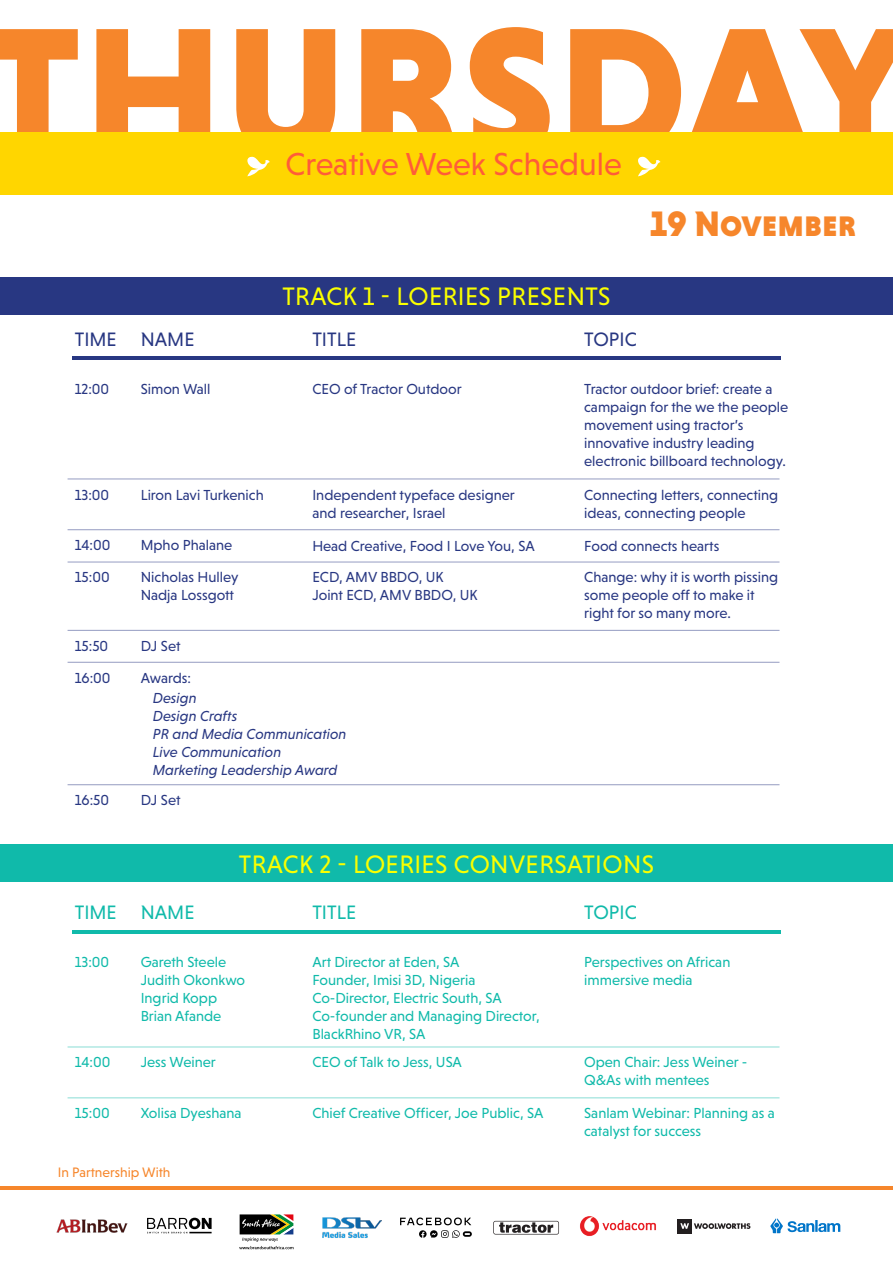
<style>
.page{position:relative;width:893px;height:1263px;background:#fff}
.page>*{position:absolute;margin:0;border:0;box-sizing:border-box;transform-origin:0 0}
.t1{font:900 186px "Niveau Grotesk";letter-spacing:.01em;color:#f6862b}
.t2{font:36px "Niveau Grotesk Black Small Caps";color:#f6862b}
.t3{font:32.4px "Niveau Grotesk";color:#ff5c39}
.t4{font:25.8px "Niveau Grotesk";letter-spacing:.015em;color:#faff00}
.t5{font:19.8px "Niveau Grotesk";color:#283782}
.t6{font:19.8px "Niveau Grotesk";color:#10baaa}
.t7{font:14.85px/18px "Niveau Grotesk";color:#283782}
.t8{font:14.85px/18px "Niveau Grotesk";color:#10baaa}
.t9{font:italic 14.85px "Niveau Grotesk";color:#283782}
.t10{font:13.95px "Niveau Grotesk";color:#f6862b}
</style>
<div class="page">
<div style="left:0;top:132px;width:893px;height:63px;background:#ffd600"></div>
<div style="left:0;top:277px;width:893px;height:37px;background:#283782"></div>
<div style="left:0;top:844px;width:893px;height:38px;background:#10baaa"></div>
<hr style="left:68px;top:1047px;width:711px;height:1px;background:#10baaa">
<hr style="left:68px;top:529px;width:711px;height:1px;background:#283782">
<hr style="left:68px;top:479px;width:711px;height:1px;background:#283782">
<hr style="left:68px;top:562px;width:711px;height:1px;background:#283782">
<hr style="left:68px;top:1097px;width:711px;height:1px;background:#10baaa">
<hr style="left:68px;top:630px;width:711px;height:1px;background:#283782">
<hr style="left:68px;top:662px;width:711px;height:1px;background:#283782">
<hr style="left:68px;top:784px;width:711px;height:1px;background:#283782">
<hr style="left:72px;top:356px;width:708px;height:4px;background:#283782">
<hr style="left:72px;top:930px;width:708px;height:4px;background:#10baaa">
<svg style="left:247px;top:157px;width:23px;height:19px"></svg>
<svg style="left:638px;top:157px;width:22px;height:19px"></svg>
<hr style="left:0;top:1186px;width:893px;height:4px;background:#f6862b">
<img style="left:56px;top:1219px;width:72px;height:14px">
<svg style="left:147px;top:1218px;width:65px;height:15px"></svg>
<svg style="left:293px;top:1214px;width:1px;height:21px"></svg>
<svg style="left:239px;top:1214px;width:54px;height:35px"></svg>
<img style="left:322px;top:1217px;width:59px;height:21px">
<svg style="left:400px;top:1217px;width:72px;height:21px"></svg>
<svg style="left:493px;top:1221px;width:66px;height:13px"></svg>
<div style="left:677px;top:1219px;width:15px;height:14px;background:#231f20"></div>
<svg style="left:680px;top:1223px;width:70px;height:6px"></svg>
<svg style="left:770px;top:1218px;width:70px;height:15px"></svg>
<img style="left:580px;top:1216px;width:76px;height:20px">
<p class="t1" style="left:-16px;top:-16px;width:926px">THURSDAY</p>
<p class="t3" style="left:286px;top:146px;width:338px">Creative Week Schedule</p>
<p class="t2" style="left:650px;top:202px;width:208px">19 November</p>
<p class="t4" style="left:282px;top:282px;width:330px">TRACK 1 - LOERIES PRESENTS</p>
<p class="t5" style="left:75px;top:328px;width:44px">TIME</p>
<p class="t5" style="left:141px;top:328px;width:55px">NAME</p>
<p class="t5" style="left:312px;top:328px;width:45px">TITLE</p>
<p class="t5" style="left:584px;top:328px;width:54px">TOPIC</p>
<p class="t7" style="left:75px;top:380px;width:36px">12:00</p>
<p class="t7" style="left:141px;top:380px;width:71px">Simon Wall</p>
<p class="t7" style="left:312px;top:380px;width:151px">CEO of Tractor Outdoor</p>
<p class="t7" style="left:584px;top:380px;width:206px">Tractor outdoor brief: create a campaign for the we the people movement using tractor’s innovative industry leading electronic billboard technology.</p>
<p class="t7" style="left:75px;top:486px;width:36px">13:00</p>
<p class="t7" style="left:141px;top:486px;width:125px">Liron Lavi Turkenich</p>
<p class="t7" style="left:312px;top:486px;width:204px">Independent typeface designer and researcher, Israel</p>
<p class="t7" style="left:584px;top:486px;width:196px">Connecting letters, connecting ideas, connecting people</p>
<p class="t7" style="left:75px;top:536px;width:37px">14:00</p>
<p class="t7" style="left:75px;top:568px;width:36px">15:00</p>
<p class="t7" style="left:141px;top:536px;width:93px">Mpho Phalane</p>
<p class="t7" style="left:141px;top:568px;width:99px">Nicholas Hulley</p>
<p class="t7" style="left:141px;top:586px;width:95px">Nadja Lossgott</p>
<p class="t7" style="left:312px;top:536px;width:224px">Head Creative, Food I Love You, SA</p>
<p class="t7" style="left:312px;top:568px;width:133px">ECD, AMV BBDO, UK</p>
<p class="t7" style="left:312px;top:586px;width:167px">Joint ECD, AMV BBDO, UK</p>
<p class="t7" style="left:584px;top:536px;width:137px">Food connects hearts</p>
<p class="t7" style="left:584px;top:568px;width:195px">Change: why it is worth pissing some people off to make it right for so many more.</p>
<p class="t7" style="left:75px;top:637px;width:35px">15:50</p>
<p class="t7" style="left:75px;top:668px;width:37px">16:00</p>
<p class="t7" style="left:141px;top:637px;width:41px">DJ Set</p>
<p class="t7" style="left:141px;top:668px;width:52px">Awards:</p>
<p class="t9" style="left:153px;top:690px;width:45px">Design</p>
<p class="t9" style="left:153px;top:708px;width:86px">Design Crafts</p>
<p class="t9" style="left:153px;top:726px;width:195px">PR and Media Communication</p>
<p class="t9" style="left:153px;top:744px;width:130px">Live Communication</p>
<p class="t9" style="left:153px;top:762px;width:186px">Marketing Leadership Award</p>
<p class="t7" style="left:75px;top:791px;width:36px">16:50</p>
<p class="t7" style="left:141px;top:791px;width:41px">DJ Set</p>
<p class="t4" style="left:239px;top:849px;width:417px">TRACK 2 - LOERIES CONVERSATIONS</p>
<p class="t6" style="left:75px;top:901px;width:44px">TIME</p>
<p class="t6" style="left:141px;top:901px;width:55px">NAME</p>
<p class="t6" style="left:312px;top:901px;width:45px">TITLE</p>
<p class="t6" style="left:584px;top:901px;width:54px">TOPIC</p>
<p class="t8" style="left:75px;top:953px;width:36px">13:00</p>
<p class="t8" style="left:141px;top:953px;width:87px">Gareth Steele</p>
<p class="t8" style="left:141px;top:971px;width:106px">Judith Okonkwo</p>
<p class="t8" style="left:141px;top:989px;width:78px">Ingrid Kopp</p>
<p class="t8" style="left:141px;top:1007px;width:82px">Brian Afande</p>
<p class="t8" style="left:312px;top:953px;width:149px">Art Director at Eden, SA</p>
<p class="t8" style="left:312px;top:971px;width:165px">Founder, Imisi 3D, Nigeria</p>
<p class="t8" style="left:312px;top:989px;width:191px">Co-Director, Electric South, SA</p>
<p class="t8" style="left:312px;top:1007px;width:229px">Co-founder and Managing Director,<br>BlackRhino VR, SA</p>
<p class="t8" style="left:584px;top:953px;width:148px">Perspectives on African immersive media</p>
<p class="t8" style="left:75px;top:1053px;width:37px">14:00</p>
<p class="t8" style="left:141px;top:1053px;width:77px">Jess Weiner</p>
<p class="t8" style="left:312px;top:1053px;width:151px">CEO of Talk to Jess, USA</p>
<p class="t8" style="left:584px;top:1053px;width:165px">Open Chair: Jess Weiner -<br>Q&amp;As with mentees</p>
<p class="t8" style="left:75px;top:1104px;width:36px">15:00</p>
<p class="t8" style="left:141px;top:1104px;width:102px">Xolisa Dyeshana</p>
<p class="t8" style="left:312px;top:1104px;width:233px">Chief Creative Officer, Joe Public, SA</p>
<p class="t8" style="left:584px;top:1104px;width:192px">Sanlam Webinar: Planning as a catalyst for success</p>
<p class="t10" style="left:58px;top:1165px;width:114px">In Partnership With</p>
</div>
